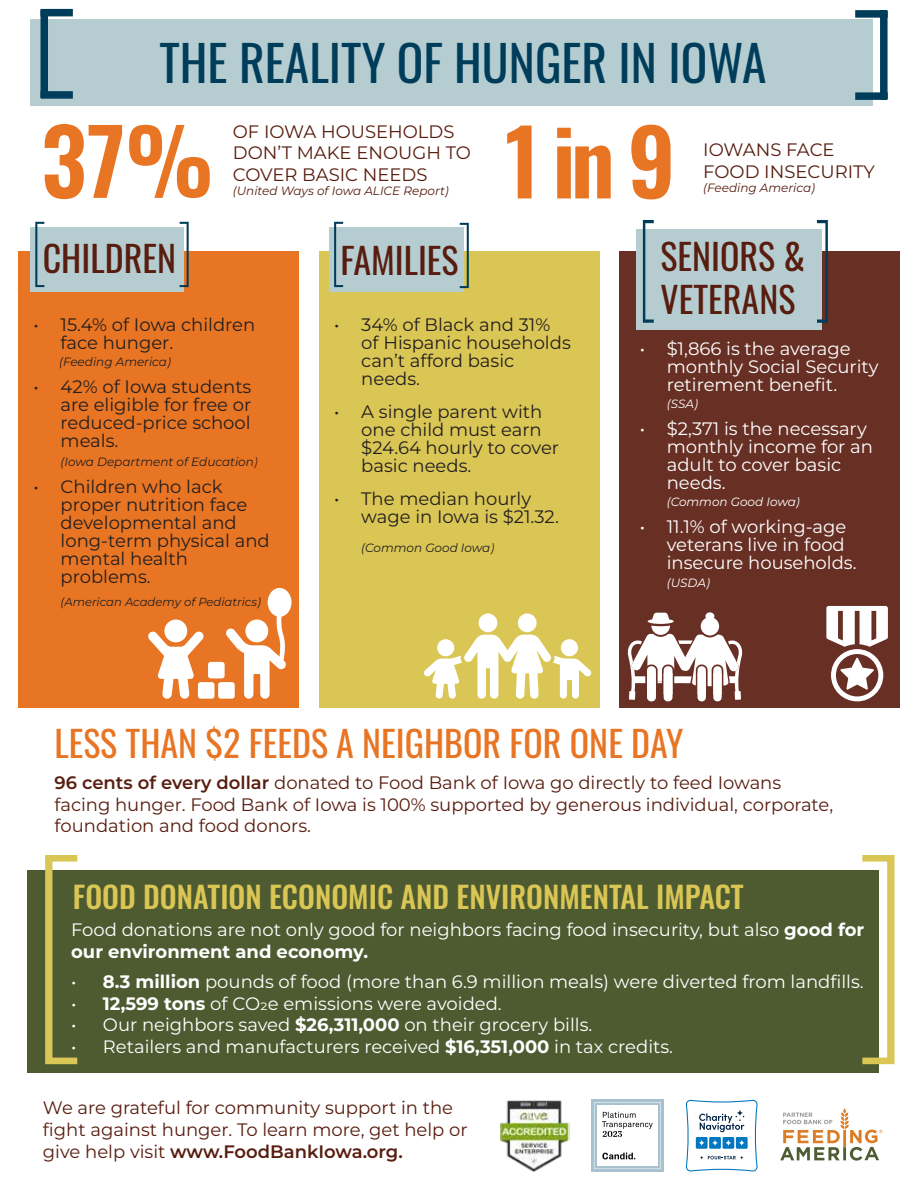
<style>
.page{position:relative;width:918px;height:1188px;background:#fff}
.page>*{position:absolute;margin:0;border:0;box-sizing:border-box;transform-origin:0 0}
.t1{font:600 90px "Oswald";color:#e87524}
.t2{font:49.5px "Oswald";color:#003d5b}
.t3{font:36px "Oswald";color:#e87524}
.t4{font:36px/43.2px "Oswald";color:#581d0f}
.t5{font:500 30px "Oswald";color:#dac655}
.t6{font:18px/18px "Montserrat";color:#fff}
.t7{font:18px/21.6px "Montserrat";color:#581d0f}
.t8{font:18px/18px "Montserrat";color:#231f20}
.t9{font:italic 12px "Montserrat";color:#231f20}
.t10{font:italic 12px "Montserrat";color:#581d0f}
.t11{font:italic 12px "Montserrat";color:#fff}
.t12{font:italic 11.7px "Montserrat";color:#231f20}
.s1{color:#581d0f}
.s2{font-weight:600}
.s3{font-weight:700}
</style>
<div class="page">
<div style="left:31px;top:20px;width:842px;height:86px;background:#b5cdd0"></div>
<div style="left:41px;top:10px;width:7px;height:88px;background:#003d5b"></div>
<div style="left:41px;top:91px;width:32px;height:8px;background:#003d5b"></div>
<div style="left:41px;top:9px;width:32px;height:7px;background:#003d5b"></div>
<div style="left:880px;top:11px;width:8px;height:88px;background:#003d5b"></div>
<div style="left:855px;top:92px;width:32px;height:8px;background:#003d5b"></div>
<div style="left:855px;top:10px;width:32px;height:8px;background:#003d5b"></div>
<div style="left:19px;top:251px;width:280px;height:456px;background:#e87524"></div>
<div style="left:30px;top:228px;width:154px;height:64px;background:#b5cdd0"></div>
<svg style="left:180px;top:222px;width:9px;height:65px"></svg>
<svg style="left:35px;top:222px;width:9px;height:65px"></svg>
<svg style="left:226px;top:588px;width:66px;height:111px"></svg>
<div style="left:245px;top:620px;width:23px;height:22px;background:#fff;border-radius:50%"></div>
<svg style="left:148px;top:631px;width:56px;height:68px"></svg>
<div style="left:164px;top:620px;width:23px;height:22px;background:#fff;border-radius:50%"></div>
<div style="left:198px;top:682px;width:16px;height:17px;background:#fff;border-radius:3px"></div>
<div style="left:218px;top:682px;width:17px;height:17px;background:#fff;border-radius:3px"></div>
<div style="left:208px;top:662px;width:17px;height:16px;background:#fff;border-radius:3px"></div>
<div style="left:319px;top:251px;width:280px;height:456px;background:#dac655"></div>
<div style="left:329px;top:228px;width:135px;height:64px;background:#b5cdd0"></div>
<svg style="left:460px;top:223px;width:9px;height:65px"></svg>
<svg style="left:334px;top:222px;width:9px;height:65px"></svg>
<svg style="left:424px;top:635px;width:168px;height:64px"></svg>
<div style="left:479px;top:613px;width:18px;height:19px;background:#fff;border-radius:50%"></div>
<div style="left:518px;top:613px;width:19px;height:19px;background:#fff;border-radius:50%"></div>
<div style="left:619px;top:251px;width:280px;height:456px;background:#683025"></div>
<div style="left:637px;top:229px;width:185px;height:101px;background:#b5cdd0"></div>
<svg style="left:817px;top:220px;width:11px;height:103px"></svg>
<svg style="left:643px;top:220px;width:11px;height:103px"></svg>
<svg style="left:627px;top:612px;width:116px;height:89px"></svg>
<svg style="left:826px;top:606px;width:62px;height:95px"></svg>
<div style="left:27px;top:870px;width:851px;height:202px;background:#4e5b31"></div>
<svg style="left:862px;top:855px;width:32px;height:209px"></svg>
<svg style="left:45px;top:855px;width:32px;height:209px"></svg>
<svg style="left:780px;top:1108px;width:102px;height:53px"></svg>
<div style="left:591px;top:1099px;width:73px;height:73px;background:#a7c1cf"></div>
<svg style="left:594px;top:1102px;width:67px;height:67px;background:#e2e6e8"></svg>
<svg style="left:686px;top:1100px;width:72px;height:72px"></svg>
<img style="left:500px;top:1100px;width:70px;height:72px">
<h2 class="t2" style="left:159px;top:18px;width:609px">THE REALITY OF HUNGER IN IOWA</h2>
<h1 class="t1" style="left:41px;top:114px;width:174px">37%</h1>
<p class="t7" style="left:233px;top:120px;width:240px">OF IOWA HOUSEHOLDS<br>DON’T MAKE ENOUGH TO<br>COVER BASIC NEEDS</p>
<p class="t10" style="left:233px;top:183px;width:218px">(United Ways of Iowa ALICE Report)</p>
<h1 class="t1" style="left:505px;top:115px;width:172px">1 in 9</h1>
<p class="t7" style="left:703px;top:138px;width:173px">IOWANS FACE<br>FOOD INSECURITY</p>
<p class="t10" style="left:703px;top:179px;width:113px">(Feeding America)</p>
<h3 class="t4" style="left:43px;top:234px;width:135px">CHILDREN</h3>
<p class="t8" style="left:61px;top:315px;width:196px;text-indent:-27px">• 15.4% of Iowa children face hunger.</p>
<p class="t9" style="left:59px;top:353px;width:113px">(Feeding America)</p>
<p class="t8" style="left:61px;top:377px;width:192px;text-align:justify;text-indent:-27px">• 42% of Iowa students are eligible for free or reduced-price school meals.</p>
<p class="t9" style="left:61px;top:453px;width:199px">(Iowa Department of Education<span class="s1">)</span></p>
<p class="t8" style="left:61px;top:476px;width:211px;text-indent:-27px">• Children who lack proper nutrition face developmental and long-term physical and mental health problems.</p>
<p class="t12" style="left:61px;top:594px;width:202px">(American Academy of Pediatrics)</p>
<h3 class="t4" style="left:341px;top:235px;width:120px">FAMILIES</h3>
<p class="t8" style="left:361px;top:315px;width:211px;text-indent:-27px">• 34% of Black and 31% of Hispanic households can’t afford basic needs.</p>
<p class="t8" style="left:361px;top:402px;width:199px;text-indent:-27px">• A single parent with one child must earn $24.64 hourly to cover basic needs.</p>
<p class="t8" style="left:361px;top:489px;width:199px;text-indent:-27px">• The median hourly wage in Iowa is $21.32.</p>
<p class="t9" style="left:361px;top:539px;width:135px">(Common Good Iowa<span class="s1">)</span></p>
<h3 class="t4" style="left:661px;top:231px;width:146px">SENIORS &amp;<br>VETERANS</h3>
<p class="t6" style="left:667px;top:339px;width:213px;text-indent:-27px">• $1,866 is the average monthly Social Security retirement benefit.</p>
<p class="t11" style="left:667px;top:396px;width:33px">(SSA)</p>
<p class="t6" style="left:667px;top:419px;width:208px;text-indent:-27px">• $2,371 is the necessary monthly income for an adult to cover basic needs.</p>
<p class="t11" style="left:667px;top:494px;width:135px">(Common Good Iowa)</p>
<p class="t6" style="left:667px;top:517px;width:191px;text-indent:-27px">• 11.1% of working-age veterans live in food insecure households.</p>
<p class="t11" style="left:667px;top:575px;width:45px">(USDA)</p>
<h3 class="t3" style="left:55px;top:712px;width:631px">LESS THAN $2 FEEDS A NEIGHBOR FOR ONE DAY</h3>
<p class="t7" style="left:55px;top:771px;width:780px"><span class="s2">96 cents of every dollar</span> donated to Food Bank of Iowa go directly to feed Iowans facing hunger. Food Bank of Iowa is 100% supported by generous individual, corporate, foundation and food donors.</p>
<h3 class="t5" style="left:73px;top:881px;width:672px">FOOD DONATION ECONOMIC AND ENVIRONMENTAL IMPACT</h3>
<p class="t6" style="left:71px;top:918px;width:795px;line-height:21.6px">Food donations are not only good for neighbors facing food insecurity, but also <span class="s3">good for our environment and economy.</span></p>
<p class="t6" style="left:71px;top:972px;width:794px">• <span class="s3">8.3 million</span> pounds of food (more than 6.9 million meals) were diverted from landfills.</p>
<p class="t6" style="left:71px;top:994px;width:432px">• <span class="s3">12,599 tons</span> of CO2e emissions were avoided.</p>
<p class="t6" style="left:71px;top:1015px;width:523px">• Our neighbors saved <span class="s3">$26,311,000</span> on their grocery bills.</p>
<p class="t6" style="left:71px;top:1037px;width:603px">• Retailers and manufacturers received <span class="s3">$16,351,000</span> in tax credits.</p>
<p class="t7" style="left:43px;top:1097px;width:426px">We are grateful for community support in the fight against hunger. To learn more, get help or give help visit <span class="s2">www.FoodBankIowa.org.</span></p>
</div>
